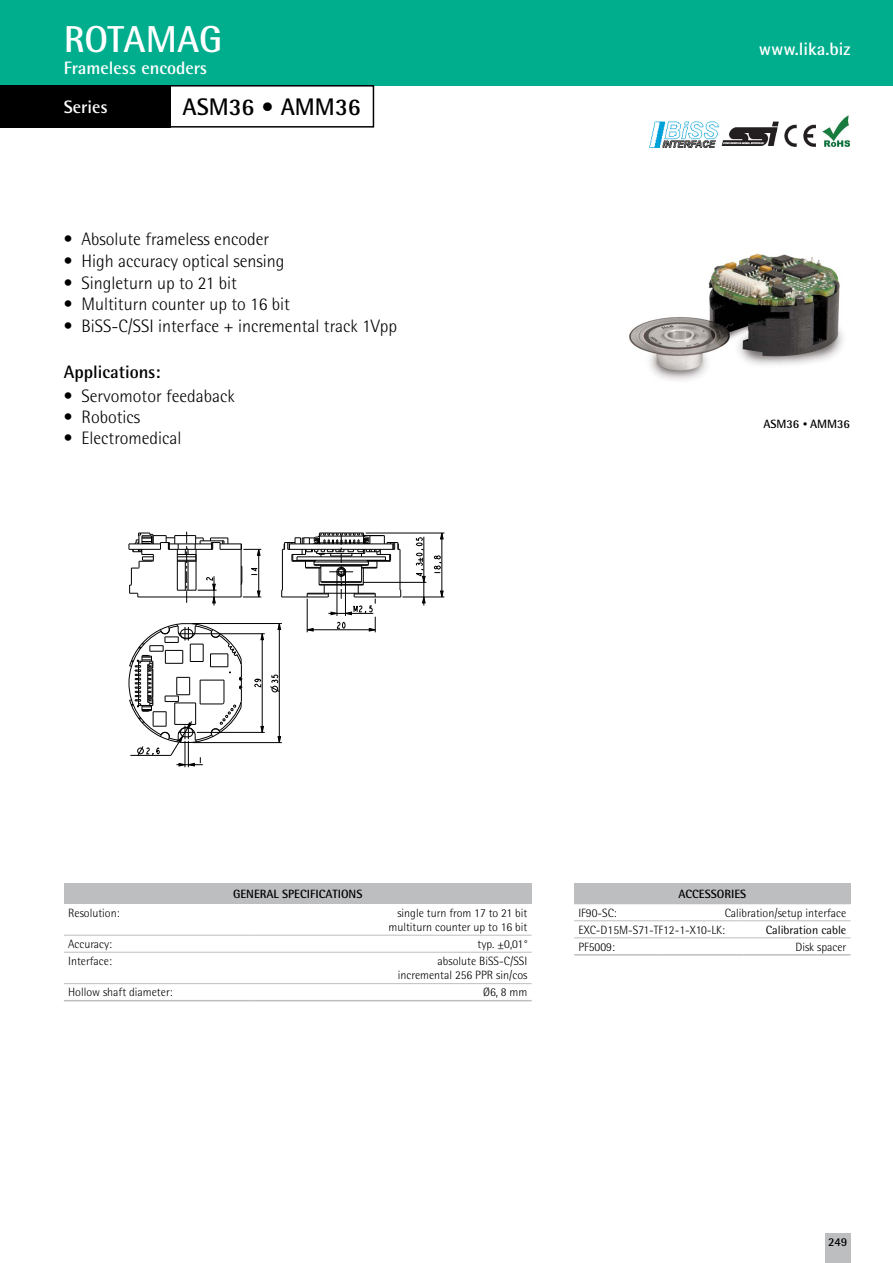
<style>
.page{position:relative;width:893px;height:1263px;background:#fff}
.page>*{position:absolute;margin:0;border:0;box-sizing:border-box;transform-origin:0 0}
.t1{font:700 37.5px "Rotis Semi Sans Pro";color:#fff}
.t2{font:700 24px "Rotis Semi Sans Pro";color:#000}
.t3{font:300 18px "Rotis Semi Sans Pro";color:#000}
.t4{font:700 18px "Rotis Semi Sans Pro";color:#fff}
.t5{font:700 18px "Rotis Semi Sans Pro";color:#000}
.t6{font:300 12px/14.4px "Rotis Semi Sans Pro";color:#000;text-align:right}
.t7{font:700 12px "Rotis Semi Sans Pro";color:#000}
.t8{font:12px "Rotis Semi Sans Pro";color:#000}
.s1{font-size:9px}
</style>
<div class="page">
<div style="left:0;top:0;width:893px;height:85px;background:#00ae8e"></div>
<div style="left:825px;top:1233px;width:25px;height:30px;background:#bcbec0"></div>
<div style="left:148px;top:85px;width:226px;height:43px;border:2px solid #000"></div>
<div style="left:0;top:85px;width:170px;height:43px;background:#000"></div>
<img style="left:784px;top:124px;width:31px;height:23px">
<img style="left:822px;top:115px;width:28px;height:32px">
<img style="left:721px;top:121px;width:58px;height:25px">
<img style="left:629px;top:253px;width:214px;height:128px">
<svg style="left:270px;top:675px;width:9px;height:17px"></svg>
<svg style="left:278px;top:736px;width:3px;height:6px"></svg>
<svg style="left:254px;top:679px;width:7px;height:8px"></svg>
<svg style="left:260px;top:634px;width:4px;height:6px"></svg>
<svg style="left:260px;top:726px;width:4px;height:6px"></svg>
<svg style="left:434px;top:555px;width:8px;height:18px"></svg>
<svg style="left:440px;top:591px;width:4px;height:6px"></svg>
<svg style="left:440px;top:534px;width:4px;height:5px"></svg>
<svg style="left:415px;top:537px;width:9px;height:45px"></svg>
<hr style="left:402px;top:597px;width:42px;height:1px;background:#000">
<hr style="left:363px;top:582px;width:63px;height:1px;background:#000">
<hr style="left:424px;top:537px;width:1px;height:68px;background:#000">
<hr style="left:366px;top:533px;width:78px;height:1px;background:#000">
<hr style="left:442px;top:533px;width:1px;height:64px;background:#000">
<hr style="left:192px;top:742px;width:90px;height:1px;background:#000">
<hr style="left:197px;top:732px;width:68px;height:1px;background:#000">
<hr style="left:193px;top:633px;width:72px;height:1px;background:#000">
<hr style="left:192px;top:623px;width:90px;height:1px;background:#000">
<hr style="left:262px;top:634px;width:1px;height:98px;background:#000">
<hr style="left:279px;top:623px;width:1px;height:120px;background:#000">
<svg style="left:129px;top:532px;width:132px;height:73px"></svg>
<svg style="left:278px;top:533px;width:123px;height:99px"></svg>
<svg style="left:128px;top:623px;width:114px;height:144px"></svg>
<div style="left:64px;top:883px;width:468px;height:21px;background:#bcbec0"></div>
<hr style="left:64px;top:935px;width:191px;height:1px;background:#bcbec0">
<hr style="left:255px;top:935px;width:277px;height:1px;background:#bcbec0">
<hr style="left:64px;top:952px;width:191px;height:1px;background:#bcbec0">
<hr style="left:64px;top:1000px;width:191px;height:1px;background:#bcbec0">
<hr style="left:255px;top:952px;width:277px;height:1px;background:#bcbec0">
<hr style="left:255px;top:1000px;width:277px;height:1px;background:#bcbec0">
<hr style="left:64px;top:983px;width:191px;height:1px;background:#bcbec0">
<hr style="left:255px;top:983px;width:277px;height:1px;background:#bcbec0">
<img style="left:649px;top:121px;width:70px;height:27px">
<div style="left:574px;top:883px;width:276px;height:21px;background:#bcbec0"></div>
<hr style="left:574px;top:954px;width:85px;height:1px;background:#bcbec0">
<hr style="left:659px;top:954px;width:84px;height:1px;background:#bcbec0">
<hr style="left:743px;top:954px;width:107px;height:1px;background:#bcbec0">
<hr style="left:574px;top:920px;width:85px;height:1px;background:#bcbec0">
<hr style="left:659px;top:920px;width:84px;height:1px;background:#bcbec0">
<hr style="left:743px;top:920px;width:107px;height:1px;background:#bcbec0">
<hr style="left:574px;top:937px;width:85px;height:1px;background:#bcbec0">
<hr style="left:659px;top:937px;width:84px;height:1px;background:#bcbec0">
<hr style="left:743px;top:937px;width:107px;height:1px;background:#bcbec0">
<h1 class="t1" style="left:64px;top:16px;width:160px">ROTAMAG</h1>
<h3 class="t4" style="left:64px;top:57px;width:145px">Frameless encoders</h3>
<h3 class="t4" style="left:64px;top:96px;width:45px">Series</h3>
<h2 class="t2" style="left:182px;top:92px;width:180px">ASM36 • AMM36</h2>
<h3 class="t3" style="left:64px;top:229px;width:207px">• Absolute frameless encoder</h3>
<h3 class="t3" style="left:64px;top:251px;width:222px">• High accuracy optical sensing</h3>
<h3 class="t3" style="left:64px;top:272px;width:175px">• Singleturn up to 21 bit</h3>
<h3 class="t3" style="left:64px;top:294px;width:228px">• Multiturn counter up to 16 bit</h3>
<h3 class="t3" style="left:64px;top:315px;width:335px">• BiSS-C/SSI interface + incremental track 1Vpp</h3>
<h3 class="t5" style="left:64px;top:361px;width:98px">Applications:</h3>
<h3 class="t3" style="left:64px;top:386px;width:173px">• Servomotor feedaback</h3>
<h3 class="t3" style="left:64px;top:407px;width:78px">• Robotics</h3>
<h3 class="t3" style="left:64px;top:428px;width:119px">• Electromedical</h3>
<h3 class="t4" style="left:759px;top:38px;width:93px">www.lika.biz</h3>
<p class="t7" style="left:763px;top:416px;width:88px">ASM36 <span class="s1">•</span> AMM36</p>
<p class="t7" style="left:233px;top:886px;width:131px">general SPECIFICATIONS</p>
<p class="t6" style="left:68px;top:905px;width:53px">Resolution:</p>
<p class="t6" style="left:388px;top:905px;width:140px">single turn from 17 to 21 bit multiturn counter up to 16 bit</p>
<p class="t6" style="left:68px;top:937px;width:46px">Accuracy:</p>
<p class="t6" style="left:477px;top:937px;width:51px">typ. ±0,01°</p>
<p class="t6" style="left:68px;top:954px;width:45px">Interface:</p>
<p class="t6" style="left:398px;top:954px;width:131px">absolute BiSS-C/SSI incremental 256 PPR sin/cos</p>
<p class="t6" style="left:68px;top:985px;width:106px">Hollow shaft diameter:</p>
<p class="t6" style="left:483px;top:985px;width:46px">Ø6, 8 mm</p>
<p class="t7" style="left:678px;top:886px;width:33px">accessori</p>
<p class="t7" style="left:734px;top:886px;width:12px">es</p>
<p class="t6" style="left:578px;top:904px;width:269px;line-height:17.1px;text-align:left;text-indent:146px">Calibration/setup interface<br>EXC-D15M-S71-TF12-1-X10-LK:</p>
<p class="t6" style="left:578px;top:905px;width:40px">IF90-SC:</p>
<p class="t8" style="left:766px;top:922px;width:82px">Calibration cable</p>
<p class="t6" style="left:578px;top:939px;width:38px">PF5009:</p>
<p class="t6" style="left:795px;top:939px;width:52px">Disk spacer</p>
<p class="t7" style="left:828px;top:1234px;width:21px">249</p>
</div>
